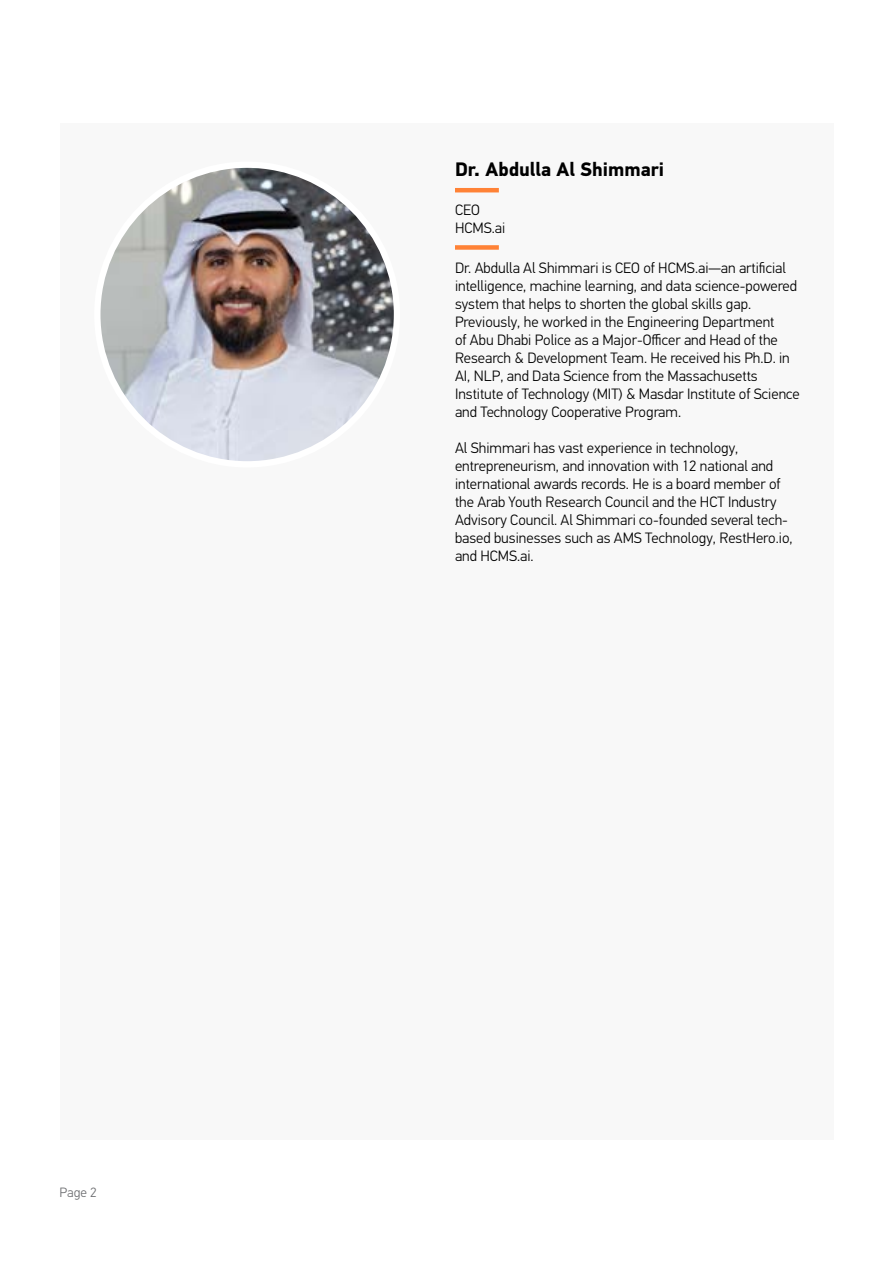
<style>
.page{position:relative;width:893px;height:1263px;background:#fff}
.page>*{position:absolute;margin:0;border:0;box-sizing:border-box;transform-origin:0 0}
.t1{font:700 19.5px "PFDIN Text Arabic";color:#000}
.t2{font:300 15px/18px "PFDIN Text Arabic";color:#000}
.t3{font:300 13.5px "PFDIN Text Arabic";color:#6d6e71}
</style>
<div class="page">
<div style="left:60px;top:123px;width:773px;height:1017px;background:#f8f8f8"></div>
<img style="left:101px;top:169px;width:292px;height:291px">
<div style="left:455px;top:245px;width:44px;height:5px;background:#ff8236"></div>
<hr style="left:455px;top:188px;width:44px;height:4px;background:#ff8236">
<p class="t3" style="left:60px;top:1182px;width:39px">Page 2</p>
<h1 class="t1" style="left:455px;top:158px;width:211px">Dr. Abdulla Al Shimmari</h1>
<p class="t2" style="left:455px;top:202px;width:52px">CEO<br>HCMS.ai</p>
<p class="t2" style="left:455px;top:259px;width:346px">Dr. Abdulla Al Shimmari is CEO of HCMS.ai—an artificial intelligence, machine learning, and data science-powered system that helps to shorten the global skills gap.<br>Previously, he worked in the Engineering Department<br>of Abu Dhabi Police as a Major-Officer and Head of the Research &amp; Development Team. He received his Ph.D. in AI, NLP, and Data Science from the Massachusetts Institute of Technology (MIT) &amp; Masdar Institute of Science and Technology Cooperative Program.</p>
<p class="t2" style="left:455px;top:439px;width:339px">Al Shimmari has vast experience in technology, entrepreneurism, and innovation with 12 national and international awards records. He is a board member of the Arab Youth Research Council and the HCT Industry Advisory Council. Al Shimmari co-founded several tech&shy;based businesses such as AMS Technology, RestHero.io, and HCMS.ai.</p>
</div>
